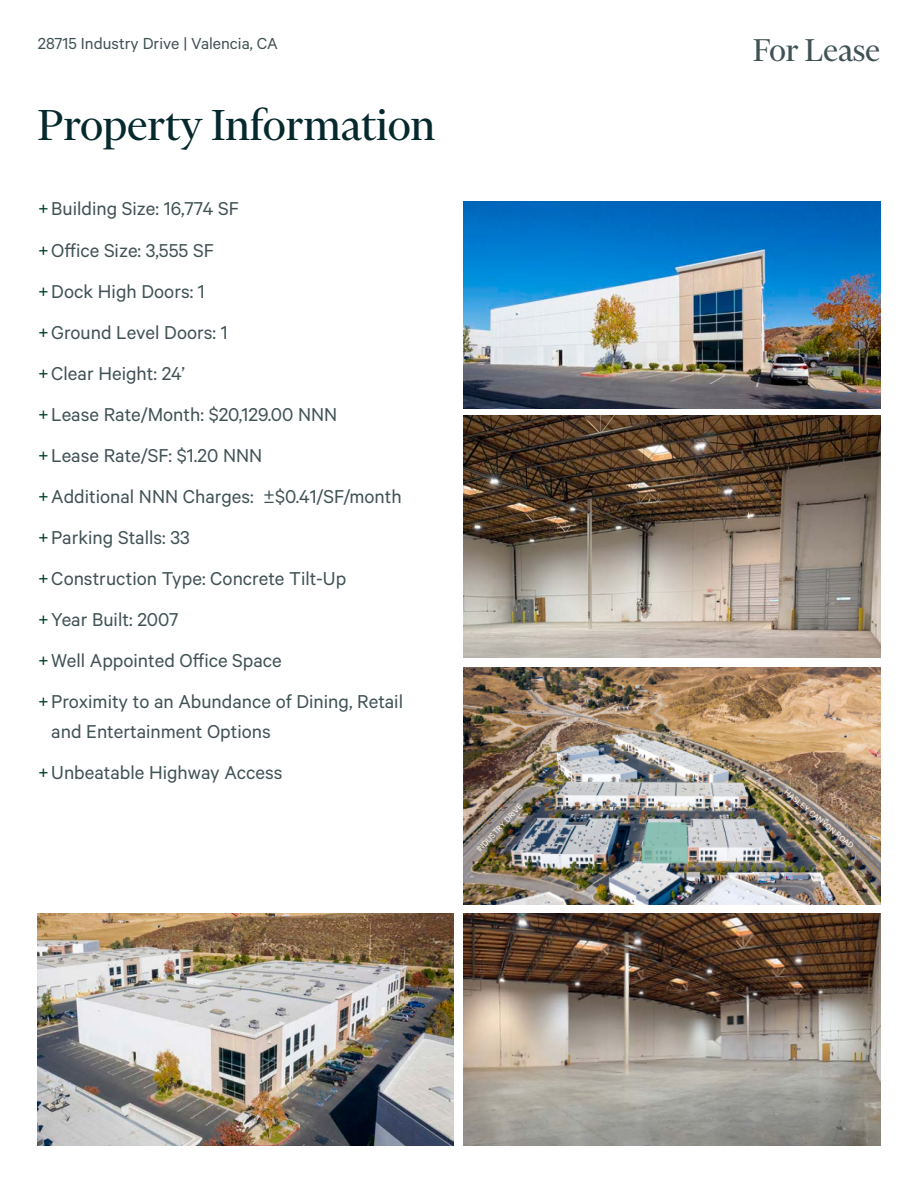
<style>
.page{position:relative;width:918px;height:1188px;background:#fff}
.page>*{position:absolute;margin:0;border:0;box-sizing:border-box;transform-origin:0 0}
.Heading_Large{font:49.5px "Financier Display";color:#05292c}
.t1{font:36px "Financier Display";color:#415255}
.t2{font:21px/30px "Calibre";color:#415255}
.t3{font:18px "Calibre";color:#415255}
.t4{font:9px "Calibre";color:#fff}
.s1{color:#023f2c}
.s2{font-family:"Montserrat"}
</style>
<div class="page">
<img style="left:464px;top:202px;width:416px;height:207px">
<img style="left:464px;top:667px;width:416px;height:237px">
<img style="left:464px;top:415px;width:416px;height:243px">
<img style="left:38px;top:914px;width:416px;height:232px">
<img style="left:464px;top:914px;width:416px;height:232px">
<svg style="left:641px;top:822px;width:47px;height:41px;background:#87b8ad"></svg>
<p class="t3" style="left:38px;top:33px;width:242px">28715 Industry Drive | Valencia, CA</p>
<p class="Heading_Large" style="left:38px;top:99px;width:399px">Property Information</p>
<p class="t2" style="left:38px;top:193px;width:203px"><span class="s1">+</span>Building Size: 16,774 SF</p>
<p class="t2" style="left:38px;top:234px;width:178px"><span class="s1">+</span>Office Size: 3,555 SF</p>
<p class="t2" style="left:38px;top:275px;width:169px"><span class="s1">+</span>Dock High Doors: 1</p>
<p class="t2" style="left:38px;top:316px;width:191px"><span class="s1">+</span>Ground Level Doors: 1</p>
<p class="t2" style="left:38px;top:357px;width:149px"><span class="s1">+</span>Clear Height: 24’</p>
<p class="t2" style="left:38px;top:399px;width:301px"><span class="s1">+</span>Lease Rate/Month: $20,129.00 NNN</p>
<p class="t2" style="left:38px;top:440px;width:226px"><span class="s1">+</span>Lease Rate/SF: $1.20 NNN</p>
<p class="t2" style="left:38px;top:481px;width:365px"><span class="s1">+</span>Additional NNN Charges: <span class="s2">±</span>$0.41/SF/month</p>
<p class="t2" style="left:38px;top:522px;width:154px"><span class="s1">+</span>Parking Stalls: 33</p>
<p class="t2" style="left:38px;top:563px;width:310px"><span class="s1">+</span>Construction Type: Concrete Tilt-Up</p>
<p class="t2" style="left:38px;top:604px;width:142px"><span class="s1">+</span>Year Built: 2007</p>
<p class="t2" style="left:38px;top:645px;width:246px"><span class="s1">+</span>Well Appointed Office Space</p>
<p class="t2" style="left:51px;top:686px;width:353px;text-indent:-14px"><span class="s1">+</span>Proximity to an Abundance of Dining, Retail and Entertainment Options</p>
<p class="t2" style="left:38px;top:757px;width:246px"><span class="s1">+</span>Unbeatable Highway Access</p>
<p class="t4" style="left:474px;top:846px;width:64px;rotate:-46deg">INDUSTRY DRIVE</p>
<p class="t1" style="left:753px;top:32px;width:129px">For Lease</p>
<p class="t4" style="left:789px;top:787px;width:89px;rotate:40deg">HASLEY CANYON ROAD</p>
</div>
